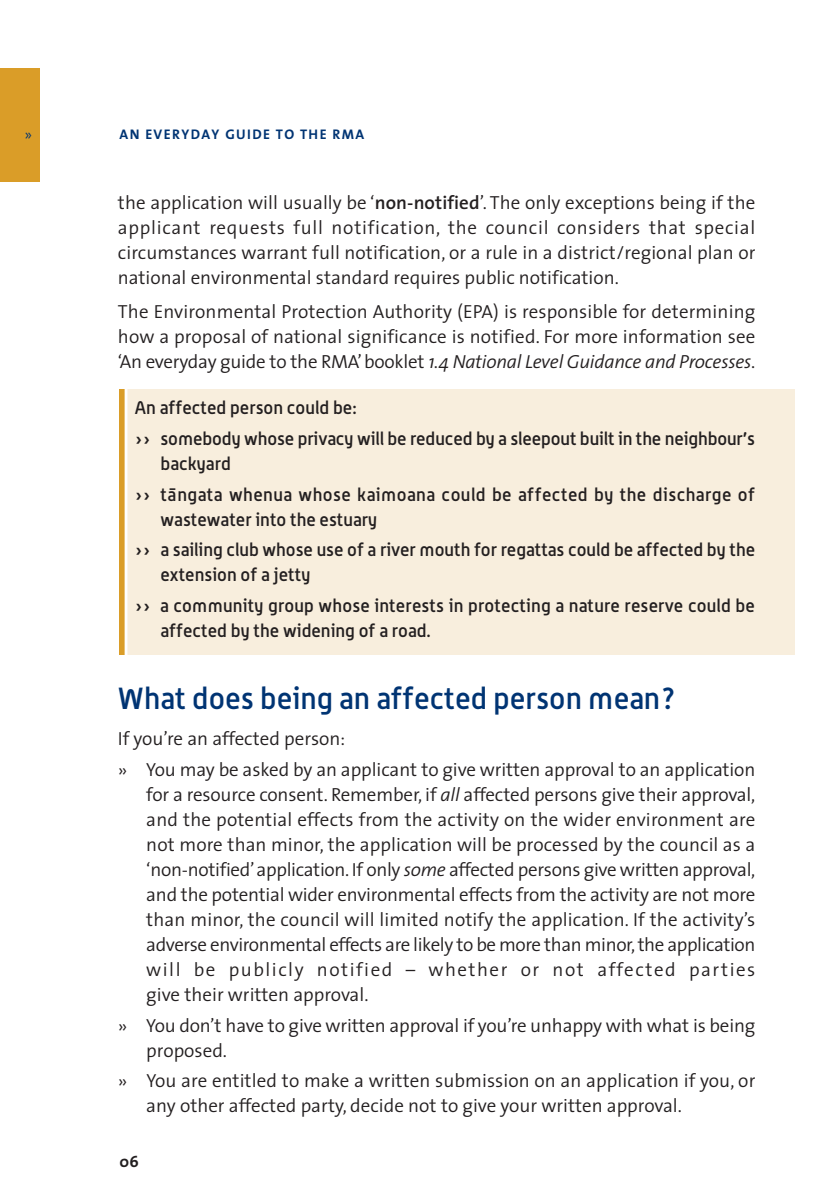
<style>
.page{position:relative;width:840px;height:1190px;background:#fff}
.page>*{position:absolute;margin:0;border:0;box-sizing:border-box;transform-origin:0 0}
.t1{font:500 30px "Alwyn";color:#003473}
.t2{font:300 19px/25px "The Sans";color:#231f20;text-align:justify}
.t3{font:500 18px/30.6px "Alwyn";color:#231f20}
.t4{font:500 18px/30.6px "Alwyn";letter-spacing:.025em;color:#231f20}
.t5{font:300 18px "The Sans";color:#003473}
.t6{font:700 16px "The Sans";color:#231f20}
.t7{font:700 14px "The Sans";letter-spacing:.1em;color:#003473}
.s1{font-weight:600}
.s2{font-style:italic}
</style>
<div class="page">
<div style="left:0;top:69px;width:40px;height:113px;background:#da9d28"></div>
<div style="left:120px;top:389px;width:674px;height:265px;background:#f8eedd"></div>
<svg style="left:120px;top:389px;width:7px;height:265px;background:#e6be71"></svg>
<p class="t5" style="left:24px;top:126px;width:10px">››</p>
<p class="t7" style="left:119px;top:128px;width:246px">AN EVERYDAY GUIDE TO THE RMA</p>
<p class="t2" style="left:118px;top:190px;width:639px">the application will usually be ‘<span class="s1">non-notified</span>’. The only exceptions being if the applicant requests full notification, the council considers that special circumstances warrant full notification, or a rule in a district/regional plan or national environmental standard requires public notification.</p>
<p class="t2" style="left:118px;top:300px;width:639px">The Environmental Protection Authority (EPA) is responsible for determining how a proposal of national significance is notified. For more information see ‘An everyday guide to the RMA’ booklet <span class="s2">1.4 National Level Guidance and Processes</span>.</p>
<p class="t3" style="left:135px;top:394px;width:621px">An affected person could be:<br>›› somebody whose privacy will be reduced by a sleepout built in the neighbour’s</p>
<p class="t4" style="left:135px;top:449px;width:621px;text-indent:26px">backyard<br>›› ta<sup>-</sup>ngata whenua whose kaimoana could be affected by the discharge of</p>
<p class="t3" style="left:135px;top:505px;width:621px;text-indent:26px">wastewater into the estuary<br>››∑ a sailing club whose use of a river mouth for regattas could be affected by the</p>
<p class="t3" style="left:135px;top:561px;width:621px;text-indent:26px">extension of a jetty<br>›› a community group whose interests in protecting a nature reserve could be</p>
<p class="t3" style="left:160px;top:616px;width:272px">affected by the widening of a road.</p>
<h1 class="t1" style="left:118px;top:684px;width:560px">What does being an affected person mean?</h1>
<p class="t2" style="left:118px;top:724px;width:639px;line-height:30.6px">If you’re an affected person:<br>›› You may be asked by an applicant to give written approval to an application</p>
<p class="t2" style="left:146px;top:783px;width:610px">for a resource consent. Remember, if <span class="s2">all</span> affected persons give their approval, and the potential effects from the activity on the wider environment are not more than minor, the application will be processed by the council as a ‘non-notified’ application. If only <span class="s2">some</span> affected persons give written approval, and the potential wider environmental effects from the activity are not more than minor, the council will limited notify the application. If the activity’s adverse environmental effects are likely to be more than minor, the application will be publicly notified – whether or not affected parties give their written approval.</p>
<p class="t2" style="left:146px;top:1013px;width:610px;text-indent:-28px">›› You don’t have to give written approval if you’re unhappy with what is being proposed.</p>
<p class="t2" style="left:146px;top:1069px;width:610px;text-indent:-28px">›› You are entitled to make a written submission on an application if you, or any other affected party, decide not to give your written approval.</p>
<p class="t6" style="left:120px;top:1153px;width:21px">06</p>
</div>
